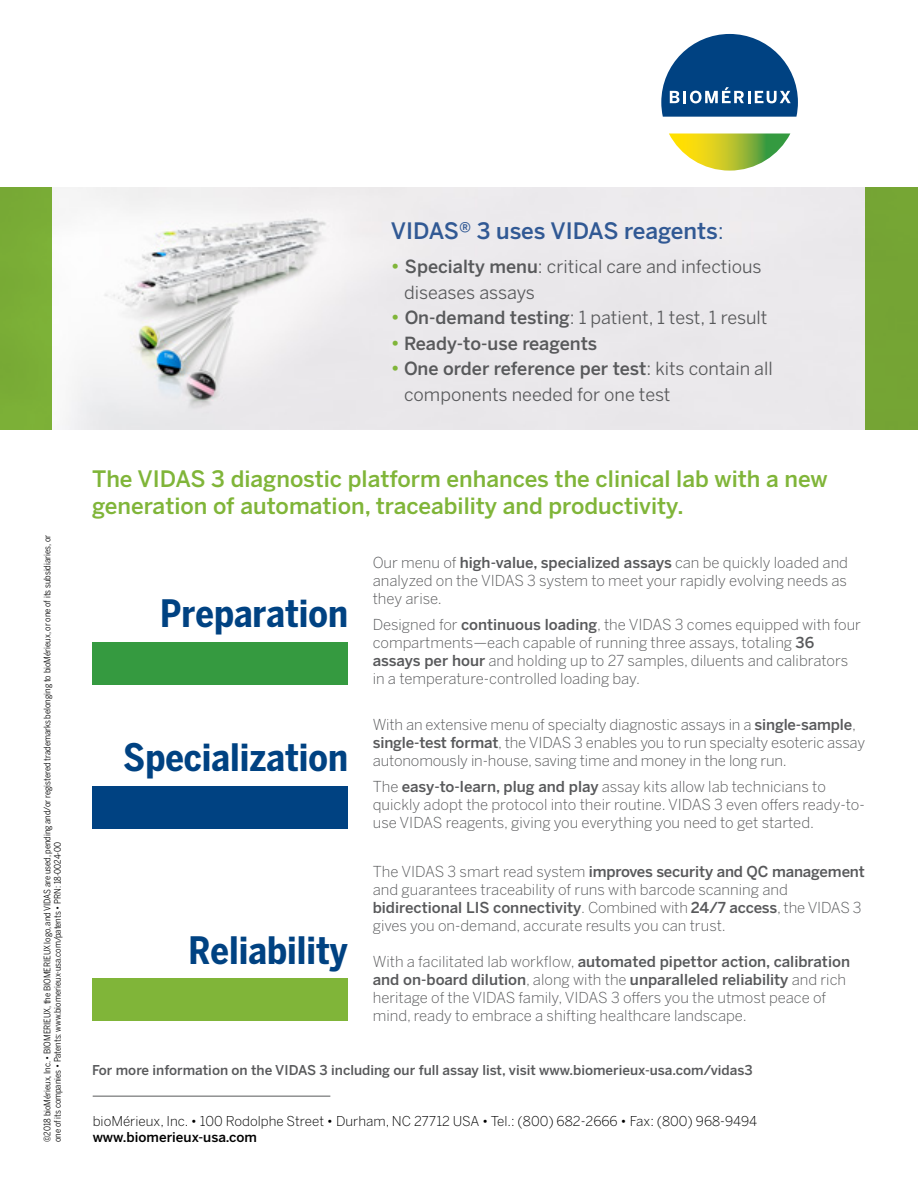
<style>
.page{position:relative;width:918px;height:1188px;background:#fff}
.page>*{position:absolute;margin:0;border:0;box-sizing:border-box;transform-origin:0 0}
.t1{font:700 37.5px "Benton Sans Condensed";color:#004282}
.t2{font:500 22.5px/27px "Benton Sans";color:#80b539}
.t3{font:500 22.5px "Benton Sans";letter-spacing:-.005em;color:#315994}
.t4{font:18px/25.5px "Benton Sans";color:#58595b}
.t5{font:500 18px "Benton Sans";letter-spacing:-.005em;color:#58595b}
.t6{font:300 15px/18px "Benton Sans";color:#58595b}
.t7{font:500 13.5px "Benton Sans";color:#58595b}
.t8{font:300 13.5px "Benton Sans";color:#000}
.t9{font:500 13.5px "Benton Sans";color:#000}
.t10{font:9px/10.5px "Benton Sans Condensed";color:#000}
.s1{font-weight:400}
.s2{font-weight:500;font-size:19.5px;color:#80b539}
.s3{font-weight:500}
.s4{font-size:19.5px;color:#80b539}
</style>
<div class="page">
<img style="left:52px;top:187px;width:814px;height:242px">
<hr style="left:93px;top:1096px;width:237px;height:1px;background:#58595b">
<div style="left:0;top:187px;width:52px;height:242px;background:#7aad36"></div>
<div style="left:866px;top:187px;width:52px;height:242px;background:#75a434"></div>
<div style="left:92px;top:642px;width:256px;height:42px;background:#359a40"></div>
<div style="left:92px;top:786px;width:256px;height:42px;background:#004282"></div>
<div style="left:92px;top:979px;width:256px;height:42px;background:#80b539"></div>
<svg style="left:669px;top:134px;width:121px;height:37px"></svg>
<svg style="left:661px;top:34px;width:137px;height:83px"></svg>
<p class="t10" style="left:42px;top:1142px;width:608px;rotate:-90deg">©2018 bioMérieux, Inc. • BIOMERIEUX, the BIOMERIEUX logo, and VIDAS are used, pending and/or registered trademarks belonging to bioMérieux, or one of its subsidiaries, or one of its companies • Patents: www.biomerieux-usa.com/patents • PRN: 18-0024-00</p>
<h2 class="t3" style="left:391px;top:217px;width:335px">VIDAS® 3 uses VIDAS reagents<span class="s1">:</span></h2>
<p class="t4" style="left:404px;top:254px;width:359px;text-indent:-13px"><span class="s2">•</span> <span class="s3">Specialty menu</span>: critical care and infectious diseases assays</p>
<p class="t4" style="left:391px;top:305px;width:378px"><span class="s2">•</span> <span class="s3">On-demand testing</span>: 1 patient, 1 test, 1 result</p>
<p class="t5" style="left:391px;top:332px;width:208px"><span class="s4">•</span> Ready-to-use reagents</p>
<p class="t4" style="left:404px;top:356px;width:370px;text-indent:-13px"><span class="s2">•</span> <span class="s3">One order reference per test</span>: kits contain all components needed for one test</p>
<h2 class="t2" style="left:92px;top:465px;width:737px">The VIDAS 3 diagnostic platform enhances the clinical lab with a new generation of automation, traceability and productivity.</h2>
<p class="t6" style="left:373px;top:553px;width:477px;text-align:justify">Our menu of <span class="s3">high-value, specialized assays</span> can be quickly loaded and analyzed on the VIDAS 3 system to meet your rapidly evolving needs as they arise.</p>
<p class="t6" style="left:373px;top:616px;width:490px">Designed for <span class="s3">continuous loading</span>, the VIDAS 3 comes equipped with four compartments—each capable of running three assays, totaling <span class="s3">36 assays per hour</span> and holding up to 27 samples, diluents and calibrators in a temperature-controlled loading bay.</p>
<h1 class="t1" style="left:160px;top:590px;width:189px">Preparation</h1>
<h1 class="t1" style="left:123px;top:734px;width:226px">Specialization</h1>
<h1 class="t1" style="left:188px;top:927px;width:161px">Reliability</h1>
<p class="t6" style="left:373px;top:715px;width:494px">With an extensive menu of specialty diagnostic assays in a <span class="s3">single-sample</span>, <span class="s3">single-test format</span>, the VIDAS 3 enables you to run specialty esoteric assay autonomously in-house, saving time and money in the long run.</p>
<p class="t6" style="left:373px;top:778px;width:494px">The <span class="s3">easy-to-learn, plug and play</span> assay kits allow lab technicians to quickly adopt the protocol into their routine. VIDAS 3 even offers ready-to&shy;use VIDAS reagents, giving you everything you need to get started.</p>
<p class="t6" style="left:373px;top:863px;width:494px">The VIDAS 3 smart read system <span class="s3">improves security and QC management </span>and guarantees traceability of runs with barcode scanning and <span class="s3">bidirectional LIS connectivity</span>. Combined with <span class="s3">24/7 access</span>, the VIDAS 3 gives you on-demand, accurate results you can trust.</p>
<p class="t6" style="left:373px;top:953px;width:479px">With a facilitated lab workflow, <span class="s3">automated pipettor action, calibration and on-board dilution</span>, along with the <span class="s3">unparalleled reliability</span> and rich heritage of the VIDAS family, VIDAS 3 offers you the utmost peace of mind, ready to embrace a shifting healthcare landscape.</p>
<p class="t7" style="left:92px;top:1062px;width:662px">For more information on the VIDAS 3 including our full assay list, visit www.biomerieux-usa.com/vidas3</p>
<p class="t8" style="left:93px;top:1113px;width:666px">bioMérieux, Inc. • 100 Rodolphe Street • Durham, NC 27712 USA • Tel.: (800) 682-2666 • Fax: (800) 968-9494</p>
<p class="t9" style="left:93px;top:1129px;width:166px">www.biomerieux-usa.com</p>
</div>
